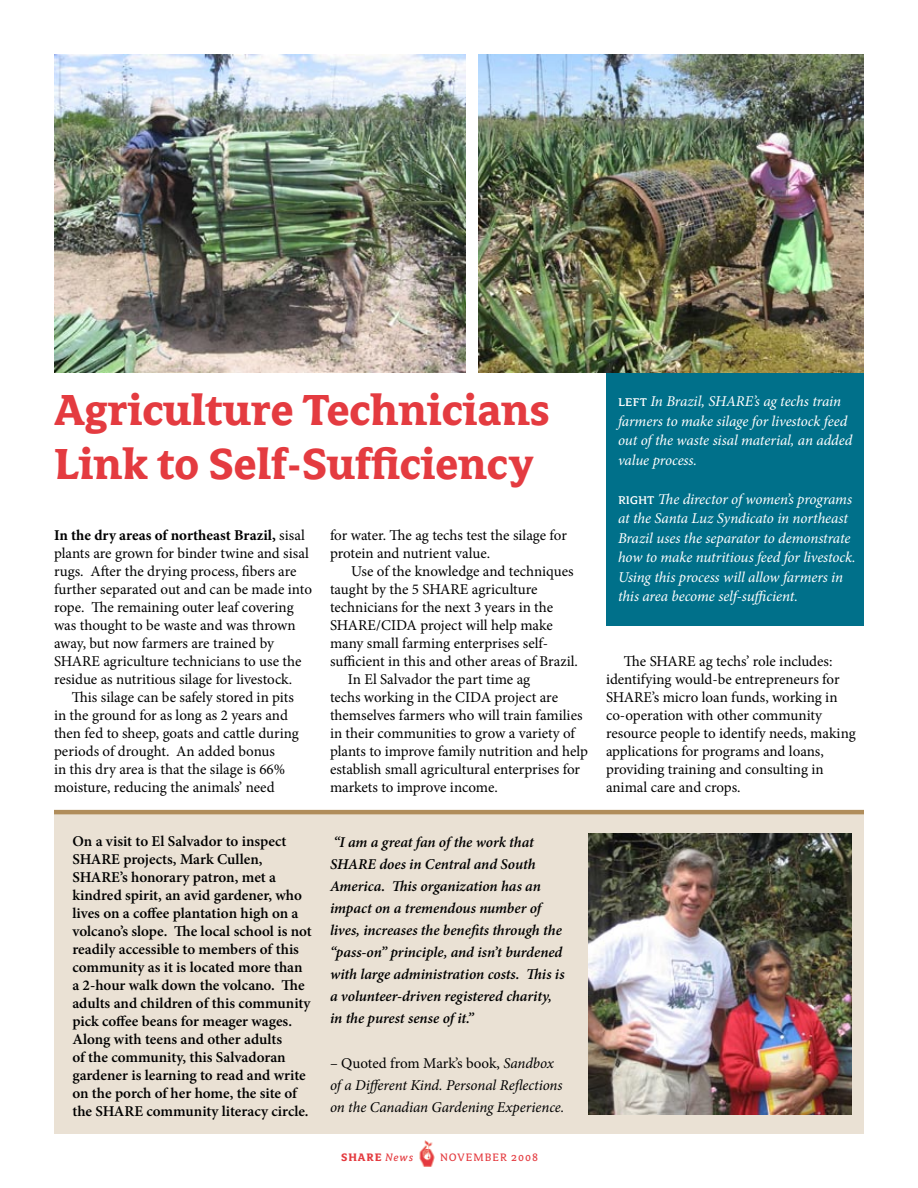
<style>
.page{position:relative;width:918px;height:1188px;background:#fff}
.page>*{position:absolute;margin:0;border:0;box-sizing:border-box;transform-origin:0 0}
.t1{font:700 48px/54px "Avance";color:#e43b40}
.t2{font:15px/18px "Minion Pro";color:#000}
.t3{font:600 15px/18px "Minion Pro";color:#000}
.t4{font:italic 15px/19.5px "Minion Pro";letter-spacing:-.01em;color:#fff}
.t5{font:italic 600 15px/22px "Minion Pro";letter-spacing:-.005em;color:#000}
.t6{font:italic 15px/22px "Minion Pro";letter-spacing:-.005em;color:#000}
.t7{font:12px "Avance";letter-spacing:.08em;color:#e43b40}
.t8{font:700 12px "Avance";letter-spacing:.08em;color:#e43b40}
.s1{font-weight:700}
.s2{font-style:normal}
.s3{font-weight:400;font-style:italic}
.s4{font-family:"Avance Regular Caps";font-style:normal}
</style>
<div class="page">
<img style="left:419px;top:1140px;width:16px;height:27px">
<div style="left:54px;top:812px;width:810px;height:322px;background:#eae1d4"></div>
<hr style="left:54px;top:810px;width:810px;height:4px;background:#b08d5b">
<div style="left:606px;top:367px;width:258px;height:259px;background:#00708a"></div>
<img style="left:479px;top:54px;width:385px;height:318px">
<img style="left:54px;top:54px;width:412px;height:318px">
<img style="left:588px;top:833px;width:264px;height:281px">
<h1 class="t1" style="left:54px;top:383px;width:497px">Agriculture Technicians<br>Link to Self-Sufficiency</h1>
<p class="t2" style="left:54px;top:526px;width:260px"><span class="s1">In the dry areas of northeast Brazil,</span> sisal plants are grown for binder twine and sisal rugs. After the drying process, fibers are further separated out and can be made into rope. The remaining outer leaf covering was thought to be waste and was thrown away, but now farmers are trained by SHARE agriculture technicians to use the residue as nutritious silage for livestock.</p>
<p class="t2" style="left:54px;top:688px;width:246px;text-indent:18px">This silage can be safely stored in pits in the ground for as long as 2 years and then fed to sheep, goats and cattle during periods of drought. An added bonus<br>in this dry area is that the silage is 66% moisture, reducing the animals’ need</p>
<p class="t2" style="left:330px;top:526px;width:238px">for water. The ag techs test the silage for protein and nutrient value.</p>
<p class="t2" style="left:351px;top:562px;width:224px">Use of the knowledge and techniques</p>
<p class="t2" style="left:330px;top:580px;width:209px">taught by the 5 SHARE agriculture</p>
<p class="t2" style="left:330px;top:598px;width:225px">technicians for the next 3 years in the</p>
<p class="t2" style="left:330px;top:616px;width:224px">SHARE/CIDA project will help make</p>
<p class="t2" style="left:330px;top:634px;width:220px">many small farming enterprises self-</p>
<p class="t2" style="left:330px;top:652px;width:249px">sufficient in this and other areas of Brazil.</p>
<p class="t2" style="left:348px;top:670px;width:184px">In El Salvador the part time ag</p>
<p class="t2" style="left:330px;top:688px;width:230px">techs working in the CIDA project are</p>
<p class="t2" style="left:330px;top:706px;width:254px">themselves farmers who will train families</p>
<p class="t2" style="left:330px;top:724px;width:248px">in their communities to grow a variety of</p>
<p class="t2" style="left:330px;top:742px;width:259px">plants to improve family nutrition and help</p>
<p class="t2" style="left:330px;top:760px;width:252px">establish small agricultural enterprises for</p>
<p class="t2" style="left:330px;top:778px;width:169px">markets to improve income.</p>
<p class="t3" style="left:72px;top:832px;width:241px">On a visit to El Salvador to inspect SHARE projects, Mark Cullen, SHARE’s honorary patron, met a kindred spirit, an avid gardener, who lives on a coffee plantation high on a volcano’s slope. The local school is not readily accessible to members of this community as it is located more than a 2-hour walk down the volcano. The adults and children of this community pick coffee beans for meager wages.<br>Along with teens and other adults<br>of the community, this Salvadoran gardener is learning to read and write on the porch of her home, the site of the SHARE community literacy circle.</p>
<p class="t5" style="left:330px;top:831px;width:236px">“I am a great fan of the work that SHARE does in Central and South America. This organization has an impact on a tremendous number of lives, increases the benefits through the “pass-on” principle, and isn’t burdened with large administration costs. This is a volunteer-driven registered charity, in the purest sense of it.”</p>
<p class="t6" style="left:330px;top:1052px;width:236px"><span class="s2">– Quoted from Mark’s book,</span> Sandbox of a Different Kind. Personal Reflections on the Canadian Gardening Experience.</p>
<p class="t8" style="left:341px;top:1151px;width:74px">share <span class="s3">News</span></p>
<p class="t7" style="left:440px;top:1151px;width:100px">NOVEMBER 2008</p>
<p class="t4" style="left:618px;top:392px;width:236px"><span class="s4">left</span> In Brazil, SHARE’s ag techs train farmers to make silage for livestock feed out of the waste sisal material, an added value process.</p>
<p class="t4" style="left:618px;top:489px;width:239px"><span class="s4">right</span> The director of women’s programs at the Santa Luz Syndicato in northeast Brazil uses the separator to demonstrate how to make nutritious feed for livestock.<br>Using this process will allow farmers in this area become self-sufficient.</p>
<p class="t2" style="left:606px;top:652px;width:251px;text-indent:18px">The SHARE ag techs’ role includes: identifying would-be entrepreneurs for SHARE’s micro loan funds, working in co-operation with other community resource people to identify needs, making applications for programs and loans, providing training and consulting in animal care and crops.</p>
</div>
